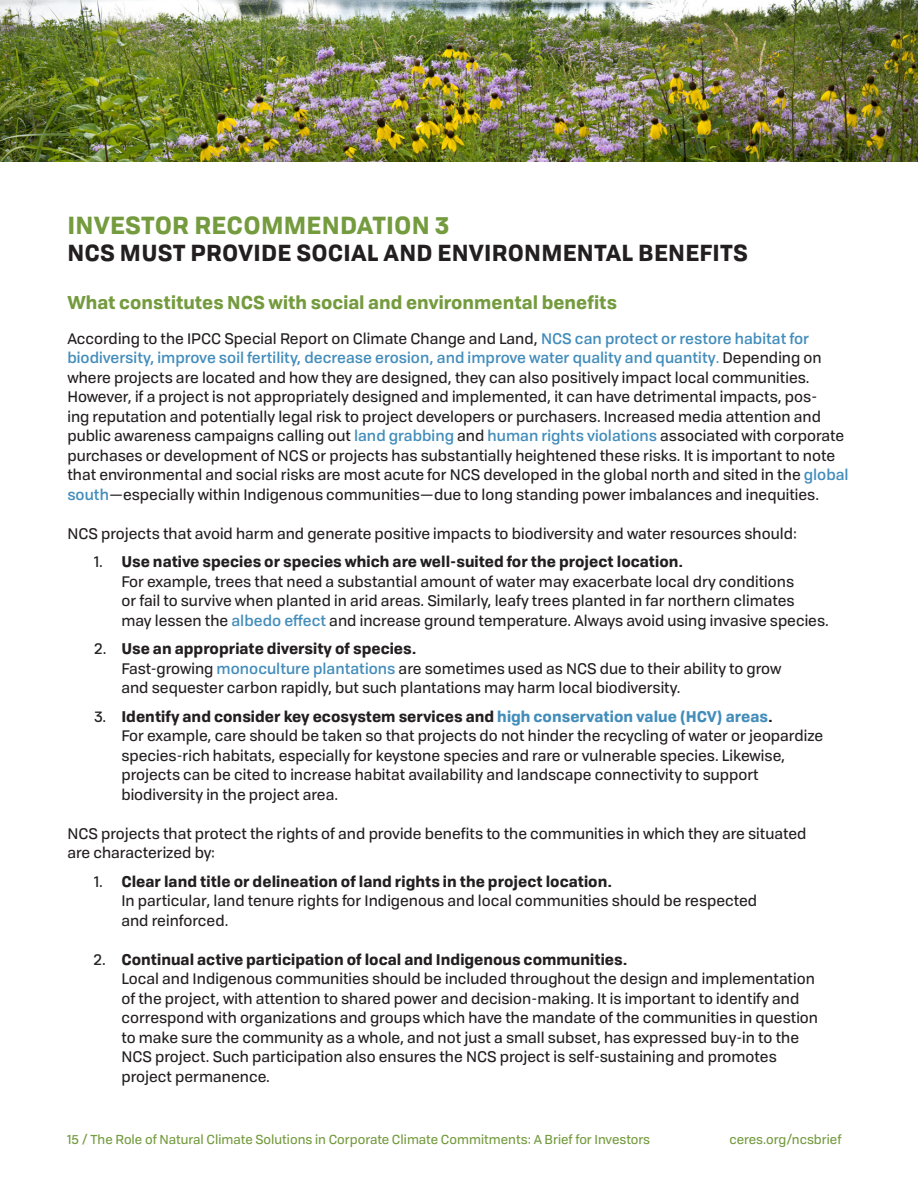
<style>
.page{position:relative;width:918px;height:1188px;background:#fff}
.page>*{position:absolute;margin:0;border:0;box-sizing:border-box;transform-origin:0 0}
.t1{font:700 24px "Tofino Personal";letter-spacing:.01em;color:#749b3e}
.t2{font:700 22.5px "Tofino Personal";letter-spacing:.01em;color:#231f20}
.Heading_2{font:700 18px "Tofino Personal";color:#749b3e}
.t3{font:15px/19.5px "Tofino Personal";color:#231f20}
.t4{font:12.75px "Tofino Personal";color:#749b3e}
.s1{font-weight:500;color:#438dbb}
.s2{color:#438dbb}
.s3{font-weight:700}
.s4{font-weight:700;color:#438dbb}
</style>
<div class="page">
<img style="left:0;top:0;width:918px;height:162px">
<p class="t1" style="left:67px;top:206px;width:383px">INVESTOR RECOMMENDATION 3</p>
<p class="t2" style="left:67px;top:234px;width:682px">NCS MUST PROVIDE SOCIAL AND ENVIRONMENTAL BENEFITS</p>
<p class="Heading_2" style="left:67px;top:288px;width:551px">What constitutes NCS with social and environmental benefits</p>
<p class="t3" style="left:67px;top:328px;width:783px">According to the IPCC Special Report on Climate Change and Land, <span class="s1">NCS can protect or restore habitat for biodiversity, improve soil fertility, decrease erosion, and improve water quality and quantity</span><span class="s2">.</span> Depending on where projects are located and how they are designed, they can also positively impact local communities.<br>However, if a project is not appropriately designed and implemented, it can have detrimental impacts, pos-<br>ing reputation and potentially legal risk to project developers or purchasers. Increased media attention and public awareness campaigns calling out <span class="s1">land grabbing</span> and <span class="s1">human rights violations</span> associated with corporate purchases or development of NCS or projects has substantially heightened these risks. It is important to note that environmental and social risks are most acute for NCS developed in the global north and sited in the <span class="s1">global south</span>—especially within Indigenous communities—due to long standing power imbalances and inequities.</p>
<p class="t3" style="left:67px;top:523px;width:731px">NCS projects that avoid harm and generate positive impacts to biodiversity and water resources should:</p>
<p class="t3" style="left:121px;top:551px;width:709px;text-indent:-27px">1. <span class="s3">Use native species or species which are well-suited for the project location.<br></span>For example, trees that need a substantial amount of water may exacerbate local dry conditions<br>or fail to survive when planted in arid areas. Similarly, leafy trees planted in far northern climates<br>may lessen the <span class="s1">albedo effect</span> and increase ground temperature. Always avoid using invasive species.</p>
<p class="t3" style="left:121px;top:638px;width:662px;text-indent:-27px">2. <span class="s3">Use an appropriate diversity of species.<br></span>Fast-growing <span class="s1">monoculture plantations</span> are sometimes used as NCS due to their ability to grow and sequester carbon rapidly, but such plantations may harm local biodiversity.</p>
<p class="t3" style="left:121px;top:706px;width:704px;text-indent:-27px">3. <span class="s3">Identify and consider key ecosystem services and</span> <span class="s4">high conservation value (HCV) areas</span><span class="s3">.<br></span>For example, care should be taken so that projects do not hinder the recycling of water or jeopardize species-rich habitats, especially for keystone species and rare or vulnerable species. Likewise, projects can be cited to increase habitat availability and landscape connectivity to support biodiversity in the project area.</p>
<p class="t3" style="left:67px;top:823px;width:741px">NCS projects that protect the rights of and provide benefits to the communities in which they are situated are characterized by:</p>
<p class="t3" style="left:121px;top:871px;width:637px;text-indent:-27px">1. <span class="s3">Clear land title or delineation of land rights in the project location.<br></span>In particular, land tenure rights for Indigenous and local communities should be respected and reinforced.</p>
<p class="t3" style="left:121px;top:949px;width:698px"><span class="s3">Continual active participation of local and Indigenous communities.<br></span>Local and Indigenous communities should be included throughout the design and implementation of the project, with attention to shared power and decision-making. It is important to identify and correspond with organizations and groups which have the mandate of the communities in question to make sure the community as a whole, and not just a small subset, has expressed buy-in to the NCS project. Such participation also ensures the NCS project is self-sustaining and promotes project permanence.</p>
<p class="t3" style="left:94px;top:949px;width:13px">2.</p>
<p class="t4" style="left:67px;top:1130px;width:584px">15 / The Role of Natural Climate Solutions in Corporate Climate Commitments: A Brief for Investors</p>
<p class="t4" style="left:729px;top:1130px;width:114px">ceres.org/ncsbrief</p>
</div>
